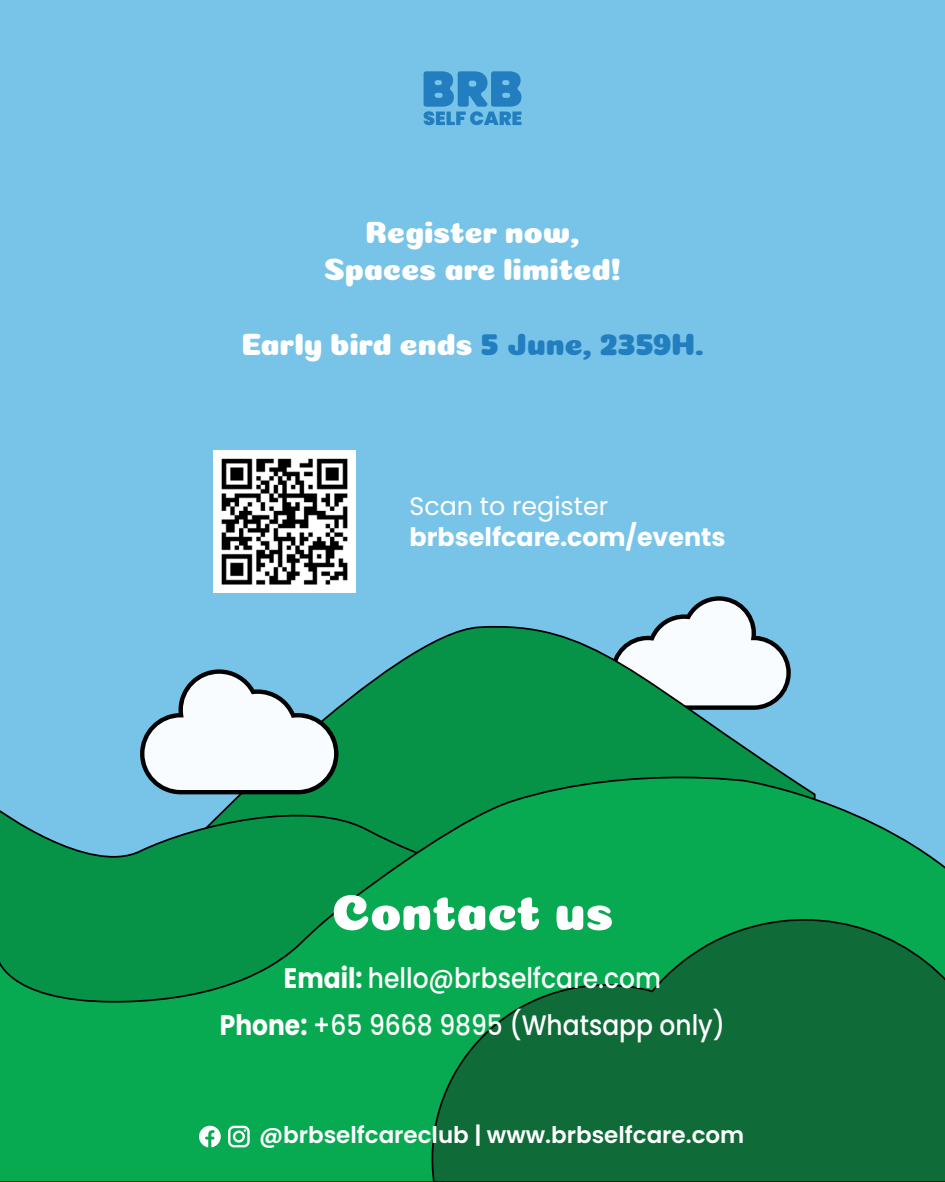
<style>
.page{position:relative;width:945px;height:1182px;background:#fff}
.page>*{position:absolute;margin:0;border:0;box-sizing:border-box;transform-origin:0 0}
.t1{font:50.66px "Coiny";letter-spacing:-.01em;color:#fff}
.t2{font:30.97px/37.2px "Coiny";letter-spacing:-.01em;color:#fff;text-align:center}
.t3{font:500 28.18px "Poppins";color:#fff;scale:.89 1}
.t4{font:700 25.29px "Poppins";color:#fff}
.t5{font:25.29px "Poppins";color:#fff}
.t6{font:600 22.93px "Poppins";color:#fff}
.s1{color:#227ebe}
.s2{font-weight:700}
</style>
<div class="page">
<div style="left:0;top:0;width:945px;height:1181px;background:#78c4e9"></div>
<svg style="left:668px;top:596px;width:85px;height:22px"></svg>
<svg style="left:338px;top:618px;width:453px;height:158px"></svg>
<svg style="left:140px;top:669px;width:198px;height:107px"></svg>
<svg style="left:0;top:776px;width:945px;height:405px;background:#12a35a"></svg>
<svg style="left:424px;top:918px;width:521px;height:263px;background:#0d773c"></svg>
<img style="left:214px;top:450px;width:142px;height:142px">
<svg style="left:424px;top:71px;width:97px;height:54px"></svg>
<svg style="left:199px;top:1125px;width:22px;height:22px"></svg>
<svg style="left:228px;top:1125px;width:22px;height:22px"></svg>
<p class="t2" style="left:324px;top:214px;width:299px">Register now,<br>Spaces are limited!</p>
<p class="t2" style="left:241px;top:325px;width:464px">Early bird ends <span class="s1">5 June, 2359H.</span></p>
<p class="t5" style="left:410px;top:491px;width:200px">Scan to register</p>
<p class="t4" style="left:410px;top:522px;width:317px">brbselfcare.com/events</p>
<h1 class="t1" style="left:331px;top:882px;width:284px">Contact us</h1>
<p class="t3" style="left:284px;top:961px;width:425px"><span class="s2">Email:</span> hello@brbselfcare.com</p>
<p class="t3" style="left:220px;top:1008px;width:569px"><span class="s2">Phone:</span> +65 9668 9895 (Whatsapp only)</p>
<p class="t6" style="left:259px;top:1121px;width:487px">@brbselfcareclub | www.brbselfcare.com</p>
</div>
